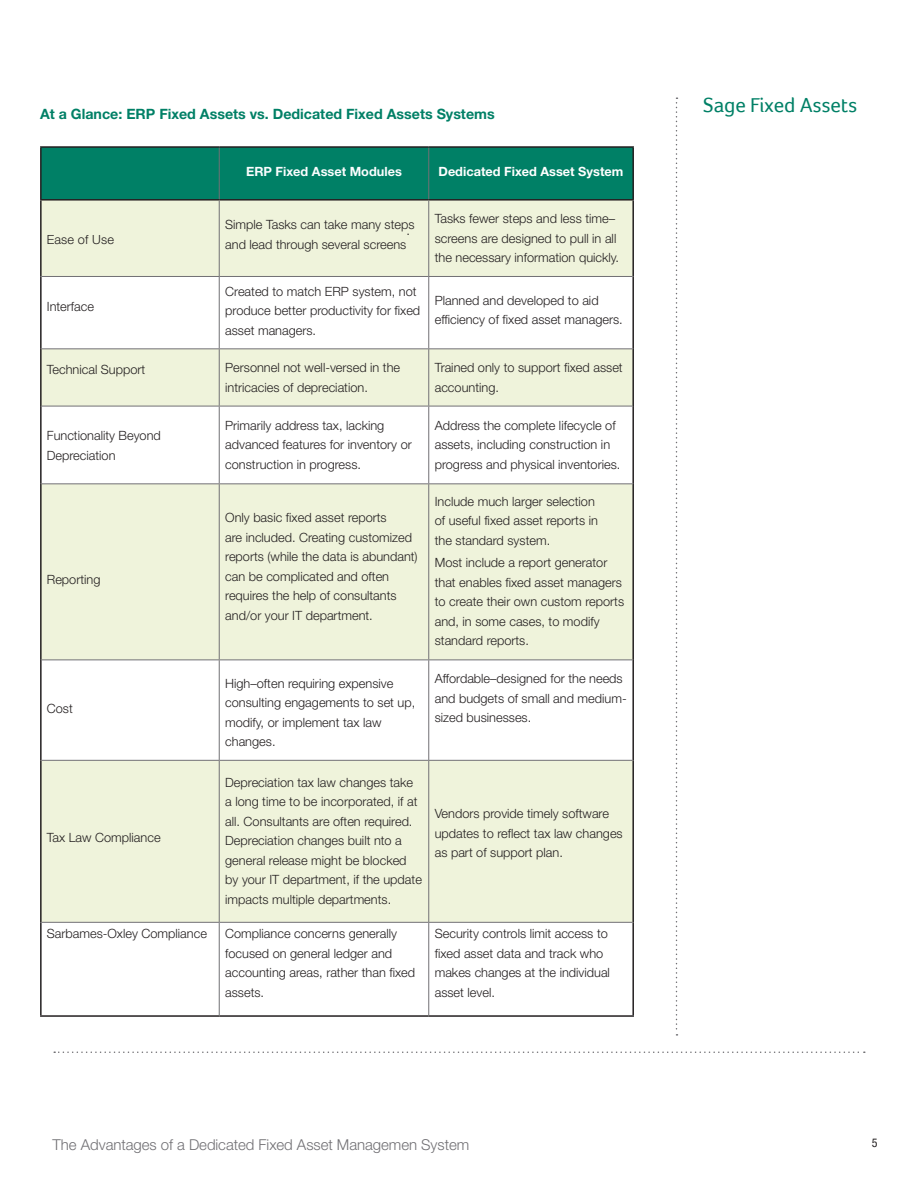
<style>
.page{position:relative;width:918px;height:1188px;background:#fff}
.page>*{position:absolute;margin:0;border:0;box-sizing:border-box;transform-origin:0 0}
.t1{font:21px "Foco";color:#008066}
.t2{font:300 15px "Helvetica Neue";letter-spacing:-.005em;color:#717074}
.t3{font:700 14.25px "Helvetica Neue";color:#008066}
.Body_-_Bulleted_Left{font:300 12.75px/19.5px "Helvetica Neue";color:#231f20}
.Body_-_Bulleted_Left-2{font:700 12.75px "Helvetica Neue";color:#fff}
.Body_-_Bulleted_Left-3{font:700 12.75px "Helvetica Neue";color:#fbfdfe}
.Body_-_Bulleted_Left-4{font:300 12.6px "Helvetica Neue";letter-spacing:.01em;color:#231f20}
.t4{font:condensed 12px "Helvetica Neue";color:#231f20}
</style>
<div class="page">
<svg style="left:54px;top:1052px;width:811px;height:1px"></svg>
<svg style="left:676px;top:98px;width:1px;height:938px"></svg>
<div style="left:42px;top:148px;width:590px;height:51px;background:#008066"></div>
<div style="left:42px;top:201px;width:590px;height:75px;background:#eff3db"></div>
<svg style="left:42px;top:277px;width:590px;height:738px;fill:#eff3db"></svg>
<hr style="left:40px;top:146px;width:179px;height:2px;background:#231f20">
<hr style="left:40px;top:148px;width:2px;height:51px;background:#231f20">
<hr style="left:219px;top:146px;width:210px;height:2px;background:#231f20">
<hr style="left:429px;top:146px;width:205px;height:2px;background:#231f20">
<hr style="left:632px;top:148px;width:2px;height:51px;background:#231f20">
<hr style="left:40px;top:199px;width:179px;height:2px;background:#231f20">
<hr style="left:40px;top:201px;width:2px;height:75px;background:#231f20">
<hr style="left:219px;top:199px;width:210px;height:2px;background:#231f20">
<hr style="left:429px;top:199px;width:205px;height:2px;background:#231f20">
<hr style="left:632px;top:201px;width:2px;height:75px;background:#231f20">
<hr style="left:40px;top:276px;width:2px;height:73px;background:#231f20">
<hr style="left:632px;top:276px;width:2px;height:73px;background:#231f20">
<hr style="left:40px;top:349px;width:2px;height:57px;background:#231f20">
<hr style="left:632px;top:349px;width:2px;height:57px;background:#231f20">
<hr style="left:40px;top:406px;width:2px;height:78px;background:#231f20">
<hr style="left:632px;top:406px;width:2px;height:78px;background:#231f20">
<hr style="left:40px;top:484px;width:2px;height:176px;background:#231f20">
<hr style="left:632px;top:484px;width:2px;height:176px;background:#231f20">
<hr style="left:40px;top:660px;width:2px;height:100px;background:#231f20">
<hr style="left:632px;top:660px;width:2px;height:100px;background:#231f20">
<hr style="left:40px;top:760px;width:2px;height:162px;background:#231f20">
<hr style="left:632px;top:760px;width:2px;height:162px;background:#231f20">
<hr style="left:40px;top:922px;width:2px;height:93px;background:#231f20">
<hr style="left:632px;top:922px;width:2px;height:93px;background:#231f20">
<hr style="left:40px;top:1015px;width:179px;height:2px;background:#231f20">
<hr style="left:219px;top:1015px;width:210px;height:2px;background:#231f20">
<hr style="left:429px;top:1015px;width:205px;height:2px;background:#231f20">
<hr style="left:219px;top:148px;width:1px;height:51px;background:#717074">
<hr style="left:428px;top:148px;width:1px;height:51px;background:#717074">
<hr style="left:219px;top:201px;width:1px;height:75px;background:#717074">
<hr style="left:428px;top:201px;width:1px;height:75px;background:#717074">
<hr style="left:42px;top:276px;width:177px;height:1px;background:#717074">
<hr style="left:219px;top:276px;width:210px;height:1px;background:#717074">
<hr style="left:219px;top:277px;width:1px;height:71px;background:#717074">
<hr style="left:429px;top:276px;width:203px;height:1px;background:#717074">
<hr style="left:428px;top:277px;width:1px;height:71px;background:#717074">
<hr style="left:42px;top:348px;width:177px;height:1px;background:#717074">
<hr style="left:219px;top:348px;width:210px;height:1px;background:#717074">
<hr style="left:219px;top:349px;width:1px;height:57px;background:#717074">
<hr style="left:429px;top:348px;width:203px;height:1px;background:#717074">
<hr style="left:428px;top:349px;width:1px;height:57px;background:#717074">
<hr style="left:42px;top:406px;width:177px;height:1px;background:#717074">
<hr style="left:219px;top:406px;width:210px;height:1px;background:#717074">
<hr style="left:219px;top:406px;width:1px;height:77px;background:#717074">
<hr style="left:429px;top:406px;width:203px;height:1px;background:#717074">
<hr style="left:428px;top:406px;width:1px;height:77px;background:#717074">
<hr style="left:42px;top:483px;width:177px;height:1px;background:#717074">
<hr style="left:219px;top:483px;width:210px;height:1px;background:#717074">
<hr style="left:219px;top:484px;width:1px;height:176px;background:#717074">
<hr style="left:429px;top:483px;width:203px;height:1px;background:#717074">
<hr style="left:428px;top:484px;width:1px;height:176px;background:#717074">
<hr style="left:42px;top:660px;width:177px;height:1px;background:#717074">
<hr style="left:219px;top:660px;width:210px;height:1px;background:#717074">
<hr style="left:219px;top:660px;width:1px;height:100px;background:#717074">
<hr style="left:429px;top:660px;width:203px;height:1px;background:#717074">
<hr style="left:428px;top:660px;width:1px;height:100px;background:#717074">
<hr style="left:42px;top:760px;width:177px;height:1px;background:#717074">
<hr style="left:219px;top:760px;width:210px;height:1px;background:#717074">
<hr style="left:219px;top:761px;width:1px;height:161px;background:#717074">
<hr style="left:429px;top:760px;width:203px;height:1px;background:#717074">
<hr style="left:428px;top:761px;width:1px;height:161px;background:#717074">
<hr style="left:42px;top:922px;width:177px;height:1px;background:#717074">
<hr style="left:219px;top:922px;width:210px;height:1px;background:#717074">
<hr style="left:219px;top:923px;width:1px;height:92px;background:#717074">
<hr style="left:429px;top:922px;width:203px;height:1px;background:#717074">
<hr style="left:428px;top:923px;width:1px;height:92px;background:#717074">
<h2 class="t3" style="left:40px;top:105px;width:456px">At a Glance: ERP Fixed Assets vs. Dedicated Fixed Assets Systems</h2>
<p class="Body_-_Bulleted_Left-4" style="left:47px;top:232px;width:69px">Ease of Use</p>
<p class="Body_-_Bulleted_Left" style="left:47px;top:296px;width:49px">Interface</p>
<p class="Body_-_Bulleted_Left-3" style="left:246px;top:164px;width:157px">ERP Fixed Asset Modules</p>
<p class="Body_-_Bulleted_Left-2" style="left:439px;top:164px;width:186px">Dedicated Fixed Asset System</p>
<p class="Body_-_Bulleted_Left" style="left:225px;top:215px;width:191px">Simple Tasks can take many steps and lead through several screens</p>
<p class="Body_-_Bulleted_Left" style="left:406px;top:221px;width:5px">.</p>
<p class="Body_-_Bulleted_Left" style="left:435px;top:209px;width:186px">Tasks fewer steps and less time– screens are designed to pull in all the necessary information quickly.</p>
<p class="Body_-_Bulleted_Left" style="left:225px;top:281px;width:197px">Created to match ERP system, not produce better productivity for fixed asset managers.</p>
<p class="Body_-_Bulleted_Left" style="left:435px;top:290px;width:189px">Planned and developed to aid efficiency of fixed asset managers.</p>
<p class="Body_-_Bulleted_Left" style="left:47px;top:359px;width:100px">Technical Support</p>
<p class="Body_-_Bulleted_Left" style="left:225px;top:358px;width:176px">Personnel not well-versed in the intricacies of depreciation.</p>
<p class="Body_-_Bulleted_Left" style="left:435px;top:358px;width:189px">Trained only to support fixed asset accounting.</p>
<p class="Body_-_Bulleted_Left" style="left:47px;top:426px;width:116px">Functionality Beyond<br>Depreciation</p>
<p class="Body_-_Bulleted_Left" style="left:225px;top:415px;width:188px">Primarily address tax, lacking advanced features for inventory or construction in progress.</p>
<p class="Body_-_Bulleted_Left" style="left:435px;top:415px;width:187px">Address the complete lifecycle of assets, including construction in progress and physical inventories.</p>
<p class="Body_-_Bulleted_Left" style="left:47px;top:569px;width:55px">Reporting</p>
<p class="Body_-_Bulleted_Left" style="left:47px;top:699px;width:27px">Cost</p>
<p class="Body_-_Bulleted_Left" style="left:47px;top:828px;width:115px">Tax Law Compliance</p>
<p class="Body_-_Bulleted_Left" style="left:225px;top:508px;width:194px">Only basic fixed asset reports<br>are included. Creating customized reports (while the data is abundant) can be complicated and often requires the help of consultants and/or your IT department.</p>
<p class="Body_-_Bulleted_Left" style="left:435px;top:491px;width:165px">Include much larger selection of useful fixed asset reports in the standard system.</p>
<p class="Body_-_Bulleted_Left" style="left:435px;top:553px;width:191px">Most include a report generator that enables fixed asset managers to create their own custom reports and, in some cases, to modify standard reports.</p>
<p class="Body_-_Bulleted_Left" style="left:225px;top:673px;width:192px">High–often requiring expensive consulting engagements to set up, modify, or implement tax law changes.</p>
<p class="Body_-_Bulleted_Left" style="left:435px;top:669px;width:193px">Affordable–designed for the needs and budgets of small and medium&shy;sized businesses.</p>
<p class="Body_-_Bulleted_Left" style="left:225px;top:772px;width:198px">Depreciation tax law changes take a long time to be incorporated, if at all. Consultants are often required.<br>Depreciation changes built nto a general release might be blocked by your IT department, if the update impacts multiple departments.</p>
<p class="Body_-_Bulleted_Left" style="left:435px;top:804px;width:189px">Vendors provide timely software updates to reflect tax law changes as part of support plan.</p>
<p class="Body_-_Bulleted_Left" style="left:47px;top:924px;width:162px">Sarbames-Oxley Compliance</p>
<p class="Body_-_Bulleted_Left" style="left:225px;top:924px;width:191px">Compliance concerns generally focused on general ledger and accounting areas, rather than fixed assets.</p>
<p class="Body_-_Bulleted_Left" style="left:435px;top:924px;width:177px">Security controls limit access to fixed asset data and track who makes changes at the individual asset level.</p>
<h1 class="t1" style="left:703px;top:93px;width:155px">Sage Fixed Assets</h1>
<p class="t2" style="left:53px;top:1136px;width:418px">The Advantages of a Dedicated Fixed Asset Managemen System</p>
<p class="t4" style="left:872px;top:1136px;width:7px">5</p>
</div>
